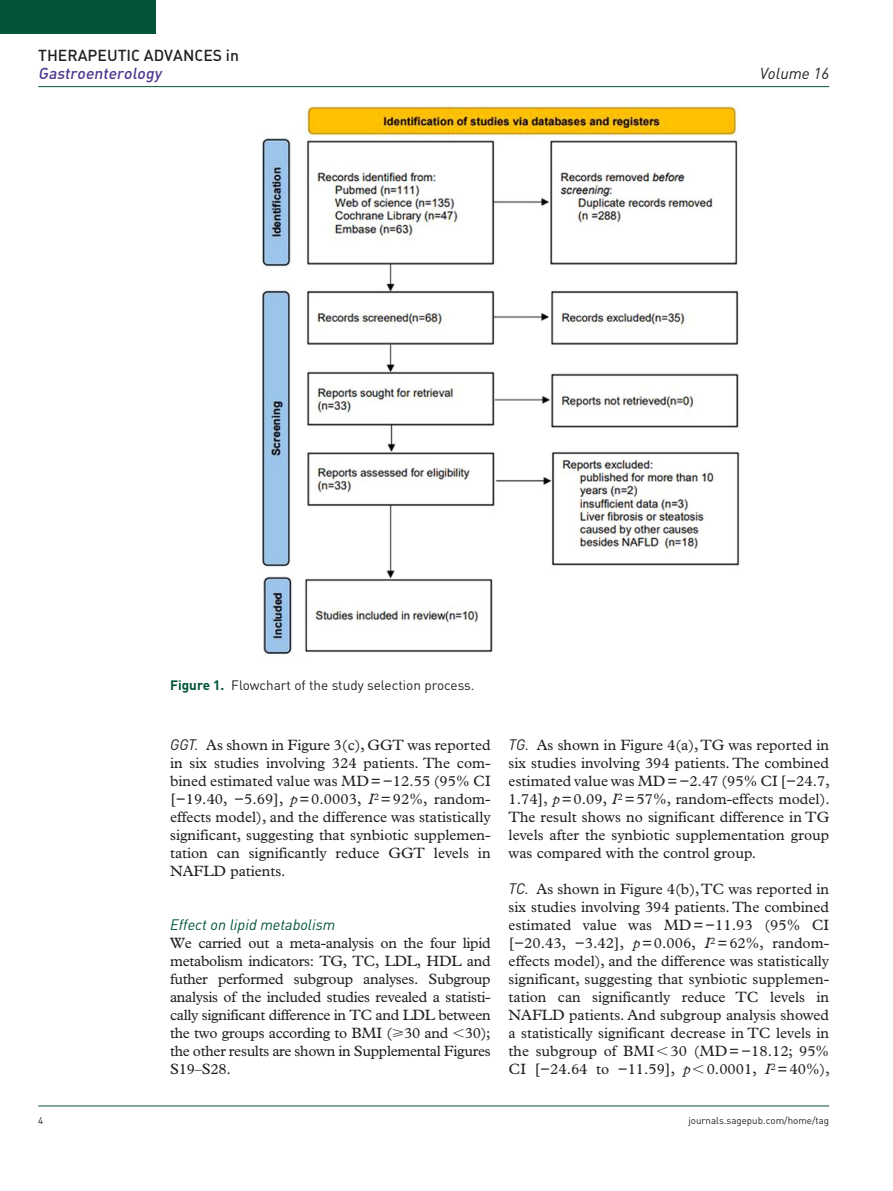
<style>
.page{position:relative;width:893px;height:1191px;background:#fff}
.page>*{position:absolute;margin:0;border:0;box-sizing:border-box;transform-origin:0 0}
.t1{font:15.75px "DIN Medium Alternate";color:#231f20}
.t2{font:italic 15.75px "DIN Medium Alternate";color:#4f3890}
.t3{font:italic 15.75px "DIN";color:#231f20}
.t4{font:15px/18px "Plantin Std";color:#231f20;text-align:justify}
.t5{font:italic 15px "DIN";color:#015436}
.t6{font:13.5px "DIN";color:#231f20}
.t7{font:9.75px "DIN";color:#231f20}
.s1{font-weight:700;color:#015436}
.s2{font-family:"DIN";font-style:italic}
.s3{font-style:italic}
</style>
<div class="page">
<hr style="left:38px;top:86px;width:791px;height:1px;background:#015436">
<hr style="left:38px;top:1105px;width:791px;height:1px;background:#015436">
<div style="left:0;top:0;width:155px;height:34px;background:#015436"></div>
<img style="left:261px;top:106px;width:479px;height:549px">
<p class="t1" style="left:38px;top:45px;width:202px">THERAPEUTIC ADVANCES IN</p>
<p class="t2" style="left:38px;top:63px;width:125px">Gastroenterology</p>
<p class="t3" style="left:760px;top:63px;width:71px">Volume 16</p>
<p class="t6" style="left:170px;top:676px;width:306px"><span class="s1">Figure 1.</span> Flowchart of the study selection process.</p>
<p class="t4" style="left:170px;top:736px;width:322px"><span class="s2">GGT.</span> As shown in Figure 3(c), GGT was reported in six studies involving 324 patients. The com&shy;bined estimated value was MD=−12.55 (95% CI [−19.40, −5.69], <span class="s3">p</span>=0.0003, <span class="s3">I</span><sup>2</sup> =92%, random&shy;effects model), and the difference was statistically significant, suggesting that synbiotic supplemen&shy;tation can significantly reduce GGT levels in NAFLD patients.</p>
<p class="t5" style="left:170px;top:915px;width:167px">Effect on lipid metabolism</p>
<p class="t4" style="left:170px;top:934px;width:322px">We carried out a meta-analysis on the four lipid metabolism indicators: TG, TC, LDL, HDL and futher performed subgroup analyses. Subgroup analysis of the included studies revealed a statisti&shy;cally significant difference in TC and LDL between the two groups according to BMI (⩾30 and 30); the other results are shown in Supplemental Figures S19–S28.</p>
<p class="t4" style="left:509px;top:736px;width:323px"><span class="s2">TG.</span> As shown in Figure 4(a), TG was reported in six studies involving 394 patients. The combined estimated value was MD=−2.47 (95% CI [−24.7, 1.74], <span class="s3">p</span>=0.09, <span class="s3">I</span><sup>2</sup> =57%, random-effects model).<br>The result shows no significant difference in TG levels after the synbiotic supplementation group was compared with the control group.</p>
<p class="t4" style="left:509px;top:880px;width:323px"><span class="s2">TC.</span> As shown in Figure 4(b), TC was reported in six studies involving 394 patients. The combined estimated value was MD=−11.93 (95% CI [−20.43, −3.42], <span class="s3">p</span>=0.006, <span class="s3">I</span><sup>2</sup> =62%, random&shy;effects model), and the difference was statistically significant, suggesting that synbiotic supplemen&shy;tation can significantly reduce TC levels in NAFLD patients. And subgroup analysis showed a statistically significant decrease in TC levels in the subgroup of BMI 30 (MD=−18.12; 95% CI [−24.64 to −11.59], <span class="s3">p</span> 0.0001, <span class="s3">I</span><sup>2</sup> =40%),</p>
<p class="t7" style="left:38px;top:1114px;width:7px">4</p>
<p class="t7" style="left:688px;top:1114px;width:142px">journals.sagepub.com/home/tag</p>
</div>
